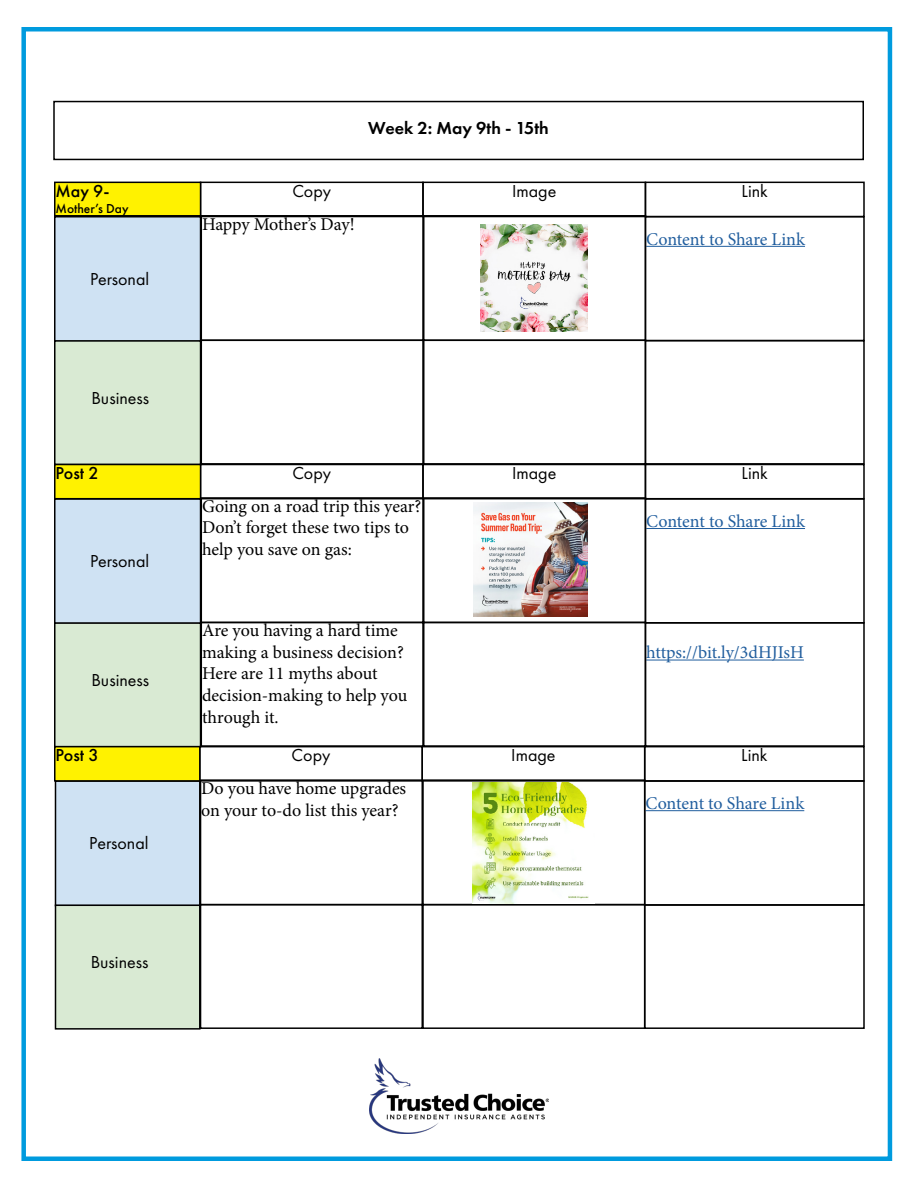
<style>
.page{position:relative;width:918px;height:1188px;background:#fff}
.page>*{position:absolute;margin:0;border:0;box-sizing:border-box;transform-origin:0 0}
.t1{font:18px/21.6px "Minion Pro";letter-spacing:-.005em;color:#000}
.t2{font:18px "Futura PT";color:#000}
.t3{font:18px "Minion Pro";letter-spacing:-.005em;color:#215e9e}
.t4{font:600 18px "Futura PT";color:#000}
.t5{font:500 18px "Futura PT";color:#000}
.t6{font:500 13.5px "Futura PT";color:#000}
</style>
<div class="page">
<div style="left:53px;top:101px;width:811px;height:59px;border:2px solid #000"></div>
<div style="left:54px;top:216px;width:147px;height:126px;background:#cfe2f3;border:2px solid #000"></div>
<div style="left:54px;top:340px;width:147px;height:125px;background:#d9ead3;border:2px solid #000"></div>
<div style="left:200px;top:182px;width:224px;height:35px;border:2px solid #000"></div>
<div style="left:422px;top:182px;width:224px;height:35px;border:2px solid #000"></div>
<div style="left:645px;top:182px;width:220px;height:35px;border:2px solid #000"></div>
<div style="left:55px;top:182px;width:146px;height:34px;background:#fff200"></div>
<div style="left:54px;top:182px;width:147px;height:35px;border:2px solid #000"></div>
<div style="left:201px;top:215px;width:223px;height:126px;border:2px solid #000"></div>
<div style="left:423px;top:215px;width:223px;height:126px;border:2px solid #000"></div>
<hr style="left:646px;top:246px;width:159px;height:1px;background:#215e9e">
<div style="left:645px;top:216px;width:220px;height:125px;border:2px solid #000"></div>
<div style="left:201px;top:340px;width:223px;height:125px;border:2px solid #000"></div>
<div style="left:423px;top:340px;width:223px;height:125px;border:2px solid #000"></div>
<div style="left:645px;top:340px;width:220px;height:125px;border:2px solid #000"></div>
<img style="left:369px;top:1058px;width:180px;height:76px">
<div style="left:54px;top:498px;width:147px;height:126px;background:#cfe2f3;border:2px solid #000"></div>
<div style="left:54px;top:622px;width:147px;height:125px;background:#d9ead3;border:2px solid #000"></div>
<div style="left:200px;top:464px;width:224px;height:35px;border:2px solid #000"></div>
<div style="left:422px;top:464px;width:224px;height:35px;border:2px solid #000"></div>
<div style="left:645px;top:464px;width:220px;height:35px;border:2px solid #000"></div>
<div style="left:55px;top:465px;width:146px;height:34px;background:#fff200"></div>
<div style="left:54px;top:464px;width:147px;height:35px;border:2px solid #000"></div>
<div style="left:201px;top:497px;width:223px;height:126px;border:2px solid #000"></div>
<div style="left:423px;top:497px;width:223px;height:126px;border:2px solid #000"></div>
<hr style="left:646px;top:528px;width:159px;height:1px;background:#215e9e">
<div style="left:645px;top:498px;width:220px;height:126px;border:2px solid #000"></div>
<div style="left:201px;top:622px;width:223px;height:125px;border:2px solid #000"></div>
<div style="left:423px;top:622px;width:223px;height:125px;border:2px solid #000"></div>
<hr style="left:646px;top:660px;width:158px;height:1px;background:#215e9e">
<div style="left:645px;top:622px;width:220px;height:125px;border:2px solid #000"></div>
<div style="left:55px;top:780px;width:146px;height:126px;background:#cfe2f3;border:2px solid #000"></div>
<div style="left:55px;top:905px;width:146px;height:125px;background:#d9ead3;border:2px solid #000"></div>
<div style="left:199px;top:746px;width:224px;height:36px;border:2px solid #000"></div>
<div style="left:422px;top:746px;width:223px;height:36px;border:2px solid #000"></div>
<div style="left:644px;top:746px;width:221px;height:36px;border:2px solid #000"></div>
<div style="left:55px;top:747px;width:145px;height:34px;background:#fff200"></div>
<div style="left:54px;top:746px;width:147px;height:36px;border:2px solid #000"></div>
<div style="left:200px;top:779px;width:223px;height:126px;border:2px solid #000"></div>
<div style="left:422px;top:779px;width:223px;height:126px;border:2px solid #000"></div>
<hr style="left:645px;top:810px;width:159px;height:1px;background:#215e9e">
<div style="left:644px;top:780px;width:221px;height:126px;border:2px solid #000"></div>
<div style="left:200px;top:904px;width:223px;height:125px;border:2px solid #000"></div>
<div style="left:422px;top:904px;width:223px;height:125px;border:2px solid #000"></div>
<div style="left:644px;top:904px;width:221px;height:125px;border:2px solid #000"></div>
<img style="left:481px;top:225px;width:107px;height:106px">
<img style="left:473px;top:503px;width:115px;height:114px">
<img style="left:473px;top:782px;width:121px;height:122px">
<div style="left:21px;top:27px;width:871px;height:1134px;border:4px solid #009bde"></div>
<p class="t4" style="left:368px;top:117px;width:182px">Week 2: May 9th - 15th</p>
<p class="t5" style="left:56px;top:180px;width:56px">May 9-</p>
<p class="t2" style="left:292px;top:180px;width:40px">Copy</p>
<p class="t2" style="left:512px;top:180px;width:46px">Image</p>
<p class="t2" style="left:742px;top:180px;width:28px">Link</p>
<p class="t6" style="left:56px;top:200px;width:75px">Mother’s Day</p>
<p class="t1" style="left:202px;top:213px;width:154px">Happy Mother’s Day!</p>
<p class="t3" style="left:646px;top:227px;width:160px">Content to Share Link</p>
<p class="t2" style="left:90px;top:268px;width:61px">Personal</p>
<p class="t2" style="left:91px;top:387px;width:59px">Business</p>
<p class="t5" style="left:56px;top:462px;width:45px">Post 2</p>
<p class="t2" style="left:292px;top:462px;width:40px">Copy</p>
<p class="t2" style="left:512px;top:462px;width:46px">Image</p>
<p class="t2" style="left:742px;top:462px;width:28px">Link</p>
<p class="t2" style="left:90px;top:551px;width:61px">Personal</p>
<p class="t2" style="left:91px;top:670px;width:59px">Business</p>
<p class="t1" style="left:202px;top:495px;width:221px">Going on a road trip this year?<br>Don’t forget these two tips to help you save on gas:</p>
<p class="t1" style="left:202px;top:620px;width:207px">Are you having a hard time making a business decision?<br>Here are 11 myths about decision-making to help you through it.</p>
<p class="t3" style="left:646px;top:509px;width:160px">Content to Share Link</p>
<p class="t3" style="left:646px;top:640px;width:159px">https://bit.ly/3dHJIsH</p>
<p class="t5" style="left:56px;top:744px;width:45px">Post 3</p>
<p class="t2" style="left:292px;top:744px;width:40px">Copy</p>
<p class="t2" style="left:511px;top:744px;width:46px">Image</p>
<p class="t2" style="left:741px;top:744px;width:28px">Link</p>
<p class="t2" style="left:89px;top:833px;width:61px">Personal</p>
<p class="t2" style="left:91px;top:952px;width:59px">Business</p>
<p class="t1" style="left:201px;top:778px;width:206px">Do you have home upgrades on your to-do list this year?</p>
<p class="t3" style="left:645px;top:791px;width:160px">Content to Share Link</p>
</div>
